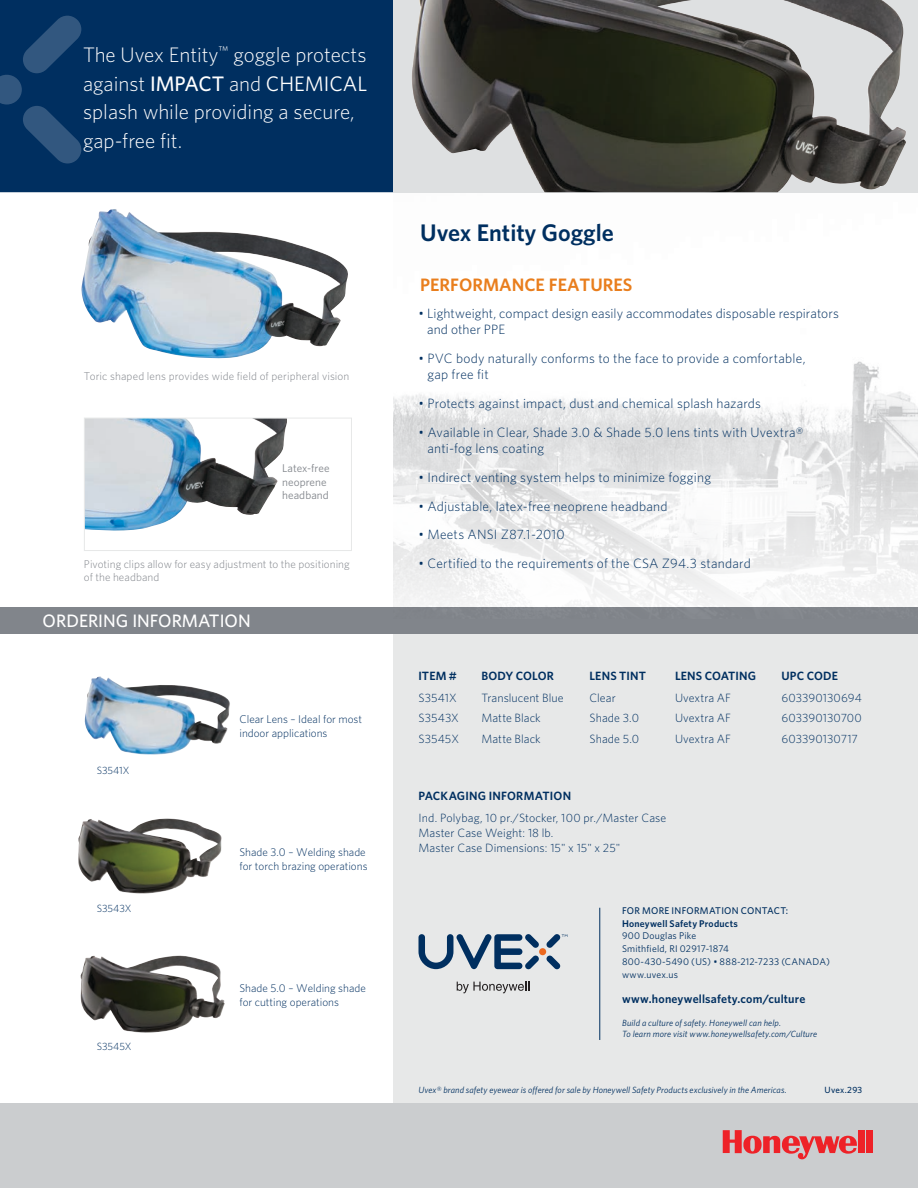
<style>
.page{position:relative;width:918px;height:1188px;background:#fff}
.page>*{position:absolute;margin:0;border:0;box-sizing:border-box;transform-origin:0 0}
.t1{font:600 24px "Whitney";color:#002f60}
.t2{font:300 21px/28.5px "Whitney";color:#fff}
.t3{font:500 18px "Whitney";color:#fff}
.t4{font:600 18px "Whitney";color:#e97e1d}
.t5{font:300 13.5px/16.5px "Whitney";letter-spacing:.015em;color:#002f60}
.t6{font:300 12px/15px "Whitney";letter-spacing:.005em;color:#002f60}
.t7{font:600 12px "Whitney";letter-spacing:.015em;color:#002f60}
.t8{font:300 11.25px/13.5px "Whitney";color:#002f60}
.t9{font:300 11.25px/13.5px "Whitney";letter-spacing:.01em;color:#81858b}
.t10{font:11.25px/13.5px "Whitney";letter-spacing:.01em;color:#81858b}
.t11{font:300 10.5px "Whitney";letter-spacing:-.005em;color:#002f60}
.t12{font:9.75px/12.8px "Whitney";letter-spacing:.025em;color:#002f60}
.t13{font:500 9.75px "Whitney";letter-spacing:.025em;color:#002f60}
.t14{font:600 9.75px "Whitney";letter-spacing:.02em;color:#002f60}
.t15{font:italic 9px/10.5px "Whitney";letter-spacing:.01em;color:#002f60}
.t16{font:500 9px "Whitney";letter-spacing:.02em;color:#002f60}
.s1{font-weight:500}
.s2{font-weight:400}
</style>
<div class="page">
<div style="left:393px;top:629px;width:525px;height:476px;background:#e7e8e8"></div>
<div style="left:0;top:607px;width:918px;height:27px;background:#81858b"></div>
<img style="left:393px;top:192px;width:525px;height:415px">
<div style="left:0;top:0;width:393px;height:192px;background:#002f60"></div>
<div style="left:393px;top:0;width:525px;height:192px;background:#dee0e1"></div>
<img style="left:411px;top:0;width:496px;height:194px">
<div style="left:0;top:1103px;width:918px;height:85px;background:#cbcdcf"></div>
<svg style="left:723px;top:1130px;width:134px;height:29px"></svg>
<div style="left:859px;top:1130px;width:6px;height:23px;background:#ee2228"></div>
<div style="left:866px;top:1130px;width:7px;height:23px;background:#ee2228"></div>
<img style="left:78px;top:819px;width:144px;height:75px">
<img style="left:80px;top:955px;width:145px;height:78px">
<img style="left:84px;top:676px;width:146px;height:79px">
<svg style="left:419px;top:934px;width:148px;height:35px"></svg>
<svg style="left:457px;top:982px;width:72px;height:11px"></svg>
<hr style="left:599px;top:908px;width:1px;height:132px;background:#002f60">
<svg style="left:0;top:16px;width:81px;height:147px;background:#113c6a"></svg>
<img style="left:81px;top:209px;width:267px;height:150px">
<img style="left:86px;top:420px;width:201px;height:111px">
<div style="left:84px;top:418px;width:268px;height:133px;border:1px solid #e7e8e8"></div>
<h2 class="t2" style="left:83px;top:40px;width:286px">The Uvex Entity<sup>™</sup> goggle protects against <span class="s1">IMPACT</span> and <span class="s2">CHEMICAL </span>splash while providing a secure, gap-free fit.</h2>
<p class="t9" style="left:84px;top:369px;width:267px">Toric shaped lens provides wide field of peripheral vision</p>
<p class="t10" style="left:282px;top:461px;width:49px">Latex-free neoprene headband</p>
<p class="t9" style="left:84px;top:557px;width:267px">Pivoting clips allow for easy adjustment to the positioning of the headband</p>
<h3 class="t3" style="left:43px;top:609px;width:210px">ORDERING INFORMATION</h3>
<p class="t11" style="left:97px;top:764px;width:34px">S3541X</p>
<p class="t11" style="left:97px;top:901px;width:36px">S3543X</p>
<p class="t11" style="left:97px;top:1040px;width:36px">S3545X</p>
<p class="t8" style="left:240px;top:712px;width:124px">Clear Lens – Ideal for most indoor applications</p>
<p class="t8" style="left:240px;top:845px;width:130px">Shade 3.0 – Welding shade for torch brazing operations</p>
<p class="t8" style="left:240px;top:981px;width:128px">Shade 5.0 – Welding shade for cutting operations</p>
<h1 class="t1" style="left:420px;top:217px;width:195px">Uvex Entity Goggle</h1>
<h3 class="t4" style="left:420px;top:272px;width:214px">PERFORMANCE FEATURES</h3>
<p class="t5" style="left:427px;top:304px;width:413px;text-indent:-9px">• Lightweight, compact design easily accommodates disposable respirators and other PPE</p>
<p class="t5" style="left:427px;top:350px;width:380px;text-indent:-9px">• PVC body naturally conforms to the face to provide a comfortable, gap free fit</p>
<p class="t5" style="left:418px;top:395px;width:344px">• Protects against impact, dust and chemical splash hazards</p>
<p class="t5" style="left:427px;top:423px;width:378px;text-indent:-9px">• Available in Clear, Shade 3.0 &amp; Shade 5.0 lens tints with Uvextra® anti-fog lens coating</p>
<p class="t5" style="left:418px;top:469px;width:294px">• Indirect venting system helps to minimize fogging</p>
<p class="t5" style="left:418px;top:497px;width:251px">• Adjustable, latex-free neoprene headband</p>
<p class="t5" style="left:418px;top:526px;width:148px">• Meets ANSI Z87.1-2010</p>
<p class="t5" style="left:418px;top:554px;width:334px">• Certified to the requirements of the CSA Z94.3 standard</p>
<p class="t7" style="left:418px;top:668px;width:40px">ITEM #</p>
<p class="t7" style="left:482px;top:668px;width:74px">BODY COLOR</p>
<p class="t7" style="left:590px;top:668px;width:58px">LENS TINT</p>
<p class="t7" style="left:675px;top:668px;width:83px">LENS COATING</p>
<p class="t7" style="left:782px;top:668px;width:58px">UPC CODE</p>
<p class="t6" style="left:418px;top:690px;width:40px">S3541X</p>
<p class="t6" style="left:482px;top:690px;width:84px">Translucent Blue</p>
<p class="t6" style="left:590px;top:690px;width:28px">Clear</p>
<p class="t6" style="left:675px;top:690px;width:57px">Uvextra AF</p>
<p class="t6" style="left:782px;top:690px;width:82px">603390130694</p>
<p class="t6" style="left:418px;top:710px;width:42px">S3543X</p>
<p class="t6" style="left:482px;top:710px;width:61px">Matte Black</p>
<p class="t6" style="left:590px;top:710px;width:51px">Shade 3.0</p>
<p class="t6" style="left:675px;top:710px;width:57px">Uvextra AF</p>
<p class="t6" style="left:782px;top:710px;width:82px">603390130700</p>
<p class="t6" style="left:418px;top:731px;width:42px">S3545X</p>
<p class="t6" style="left:482px;top:731px;width:61px">Matte Black</p>
<p class="t6" style="left:590px;top:731px;width:51px">Shade 5.0</p>
<p class="t6" style="left:675px;top:731px;width:57px">Uvextra AF</p>
<p class="t6" style="left:782px;top:731px;width:78px">603390130717</p>
<p class="t7" style="left:418px;top:788px;width:154px">PACKAGING INFORMATION</p>
<p class="t6" style="left:418px;top:809px;width:249px">Ind. Polybag, 10 pr./Stocker, 100 pr./Master Case<br>Master Case Weight: 18 lb.<br>Master Case Dimensions: 15" x 15" x 25"</p>
<p class="t13" style="left:622px;top:904px;width:167px">FOR MORE INFORMATION CONTACT:</p>
<p class="t14" style="left:622px;top:917px;width:117px">Honeywell Safety Products</p>
<p class="t12" style="left:622px;top:929px;width:210px">900 Douglas Pike<br>Smithfield, RI 02917-1874<br>800-430-5490 (US) • 888-212-7233 (CANADA) www.uvex.us</p>
<p class="t7" style="left:622px;top:991px;width:185px">www.honeywellsafety.com/culture</p>
<p class="t15" style="left:622px;top:1017px;width:197px">Build a culture of safety. Honeywell can help.<br>To learn more visit www.honeywellsafety.com/Culture</p>
<p class="t15" style="left:418px;top:1084px;width:370px">Uvex® brand safety eyewear is offered for sale by Honeywell Safety Products exclusively in the Americas.</p>
<p class="t16" style="left:825px;top:1084px;width:39px">Uvex.293</p>
</div>
